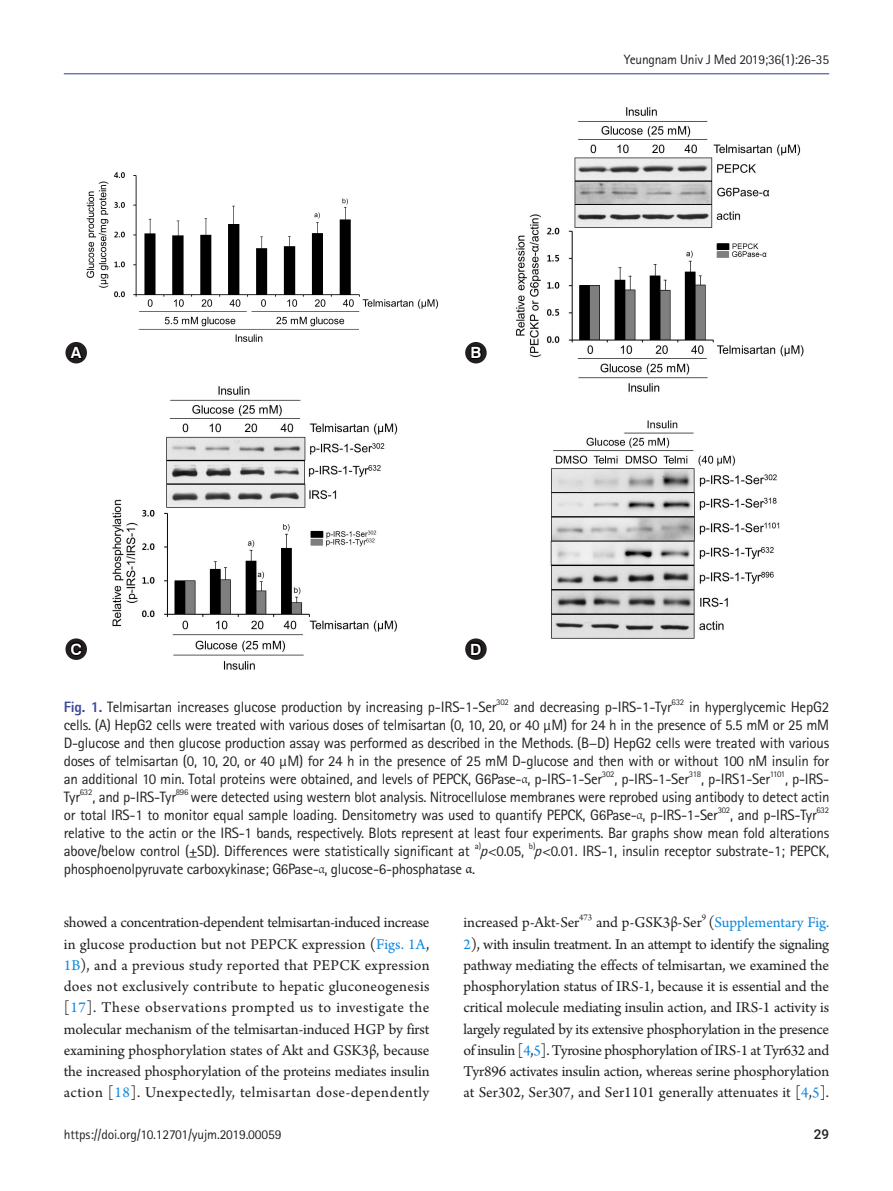
<style>
.page{position:relative;width:893px;height:1191px;background:#fff}
.page>*{position:absolute;margin:0;border:0;box-sizing:border-box;transform-origin:0 0}
.body{font:15.75px/21.3px "Arno Pro";letter-spacing:.01em;color:#231f20;text-align:justify}
.body-2{font:15.75px "Arno Pro";letter-spacing:-.01em;color:#0b88de}
.t1{font:700 15.6px "Swiss 721 BT";color:#fff}
.fig-caption{font:15px/18px "Rotis Sans Serif Std";letter-spacing:-.02em;color:#231f20}
.t2{font:13.5px "Rotis Sans Serif Std";letter-spacing:-.02em;color:#231f20}
.t3{font:500 13.5px "Roboto";color:#231f20}
.body-3{font:9.15px "Arno Pro";color:#231f20}
.fig-caption-2{font:8.7px "Rotis Sans Serif Std";letter-spacing:-.02em;color:#231f20}
.s1{font-weight:800;color:#3b479d}
.s2{font-family:"Arno Pro Light Display"}
.s3{font-style:italic}
.s4{font-family:"Arno Pro"}
.s5{color:#231f20}
.s6{color:#0b88de}
</style>
<div class="page">
<img style="left:465px;top:420px;width:315px;height:240px">
<img style="left:65px;top:386px;width:333px;height:284px">
<img style="left:465px;top:107px;width:339px;height:285px">
<img style="left:85px;top:172px;width:353px;height:177px">
<div style="left:64px;top:381px;width:73px;height:51px;background:#fff"></div>
<div style="left:492px;top:106px;width:74px;height:50px;background:#fff"></div>
<div style="left:463px;top:392px;width:74px;height:50px;background:#fff"></div>
<svg style="left:65px;top:342px;width:22px;height:21px"></svg>
<svg style="left:68px;top:342px;width:17px;height:19px"></svg>
<svg style="left:65px;top:638px;width:22px;height:22px"></svg>
<svg style="left:69px;top:640px;width:15px;height:17px"></svg>
<div style="left:465px;top:342px;width:22px;height:21px;background:#231f20;border-radius:50%"></div>
<svg style="left:469px;top:344px;width:14px;height:15px"></svg>
<svg style="left:465px;top:638px;width:22px;height:22px"></svg>
<svg style="left:469px;top:641px;width:14px;height:15px"></svg>
<hr style="left:64px;top:73px;width:765px;height:1px;background:#253f8e">
<p class="t1" style="left:71px;top:343px;width:12px">A</p>
<p class="t1" style="left:70px;top:639px;width:13px">C</p>
<p class="t1" style="left:470px;top:343px;width:12px">B</p>
<p class="t1" style="left:470px;top:639px;width:13px">D</p>
<p class="t2" style="left:624px;top:51px;width:207px">Yeungnam Univ J Med 2019;36(1):26-35</p>
<p class="fig-caption" style="left:64px;top:697px;width:434px"><span class="s1">Fig. 1.</span> Telmisartan increases glucose production by increasing p-IRS-1-Ser</p>
<p class="fig-caption-2" style="left:496px;top:696px;width:14px">302</p>
<p class="fig-caption" style="left:514px;top:697px;width:159px">and decreasing p-IRS-1-Tyr</p>
<p class="fig-caption-2" style="left:671px;top:696px;width:14px">632</p>
<p class="fig-caption" style="left:64px;top:697px;width:767px;text-align:justify;text-indent:625px">in hyperglycemic HepG2 cells. (A) HepG2 cells were treated with various doses of telmisartan (0, 10, 20, or 40 μM) for 24 h in the presence of 5.5 mM or 25 mM D-glucose and then glucose production assay was performed as described in the Methods. (B−D) HepG2 cells were treated with various doses of telmisartan (0, 10, 20, or 40 μM) for 24 h in the presence of 25 mM D-glucose and then with or without 100 nM insulin for an additional 10 min. Total proteins were obtained, and levels of PEPCK, G6Pase-<span class="s2">α</span>, p-IRS-1-Ser</p>
<p class="fig-caption-2" style="left:602px;top:768px;width:14px">302</p>
<p class="fig-caption" style="left:614px;top:769px;width:76px">, p-IRS-1-Ser</p>
<p class="fig-caption-2" style="left:689px;top:768px;width:14px">318</p>
<p class="fig-caption" style="left:701px;top:769px;width:71px">, p-IRS1-Ser</p>
<p class="fig-caption-2" style="left:770px;top:768px;width:17px">1101</p>
<p class="fig-caption" style="left:785px;top:769px;width:46px">, p-IRS-</p>
<p class="fig-caption" style="left:64px;top:787px;width:18px">Tyr</p>
<p class="fig-caption-2" style="left:80px;top:786px;width:14px">632</p>
<p class="fig-caption" style="left:92px;top:787px;width:85px">, and p-IRS-Tyr</p>
<p class="fig-caption-2" style="left:176px;top:786px;width:14px">896</p>
<p class="fig-caption" style="left:64px;top:787px;width:767px;text-indent:127px">were detected using western blot analysis. Nitrocellulose membranes were reprobed using antibody to detect actin or total IRS-1 to monitor equal sample loading. Densitometry was used to quantify PEPCK, G6Pase-<span class="s2">α</span>, p-IRS-1-Ser</p>
<p class="fig-caption-2" style="left:718px;top:804px;width:14px">302</p>
<p class="fig-caption" style="left:730px;top:805px;width:88px">, and p-IRS-Tyr</p>
<p class="fig-caption-2" style="left:816px;top:804px;width:14px">632</p>
<p class="fig-caption" style="left:64px;top:823px;width:767px">relative to the actin or the IRS-1 bands, respectively. Blots represent at least four experiments. Bar graphs show mean fold alterations above/below control (±SD). Differences were statistically significant at</p>
<p class="fig-caption-2" style="left:475px;top:840px;width:8px">a)</p>
<p class="fig-caption" style="left:480px;top:841px;width:46px"><span class="s3">p</span>&lt;0.05,</p>
<p class="fig-caption-2" style="left:529px;top:840px;width:8px">b)</p>
<p class="fig-caption" style="left:534px;top:841px;width:297px"><span class="s3">p</span>&lt;0.01. IRS-1, insulin receptor substrate-1; PEPCK,</p>
<p class="fig-caption" style="left:64px;top:859px;width:413px">phosphoenolpyruvate carboxykinase; G6Pase-<span class="s2">α</span>, glucose-6-phosphatase <span class="s4">α</span>.</p>
<p class="body" style="left:463px;top:912px;width:117px">increased p-Akt-Ser</p>
<p class="body-3" style="left:579px;top:912px;width:15px">473</p>
<p class="body-2" style="left:596px;top:913px;width:234px"><span class="s5">and p-GSK3β-Ser (</span>Supplementary Fig.</p>
<p class="body-3" style="left:702px;top:912px;width:6px">9</p>
<p class="body" style="left:463px;top:934px;width:367px"><span class="s6">2</span>), with insulin treatment. In an attempt to identify the signaling pathway mediating the effects of telmisartan, we examined the phosphorylation status of IRS-1, because it is essential and the critical molecule mediating insulin action, and IRS-1 activity is largely regulated by its extensive phosphorylation in the presence of insulin [<span class="s6">4</span>,<span class="s6">5</span>]. Tyrosine phosphorylation of IRS-1 at Tyr632 and Tyr896 activates insulin action, whereas serine phosphorylation at Ser302, Ser307, and Ser1101 generally attenuates it [<span class="s6">4</span>,<span class="s6">5</span>].</p>
<p class="body" style="left:64px;top:912px;width:367px">showed a concentration-dependent telmisartan-induced increase in glucose production but not PEPCK expression (<span class="s6">Figs. 1A</span>, <span class="s6">1B</span>), and a previous study reported that PEPCK expression does not exclusively contribute to hepatic gluconeogenesis [<span class="s6">17</span>]. These observations prompted us to investigate the molecular mechanism of the telmisartan-induced HGP by first examining phosphorylation states of Akt and GSK3β, because the increased phosphorylation of the proteins mediates insulin action [<span class="s6">18</span>]. Unexpectedly, telmisartan dose-dependently</p>
<p class="t2" style="left:64px;top:1126px;width:219px">https://doi.org/10.12701/yujm.2019.00059</p>
<p class="t3" style="left:814px;top:1124px;width:17px">29</p>
</div>
